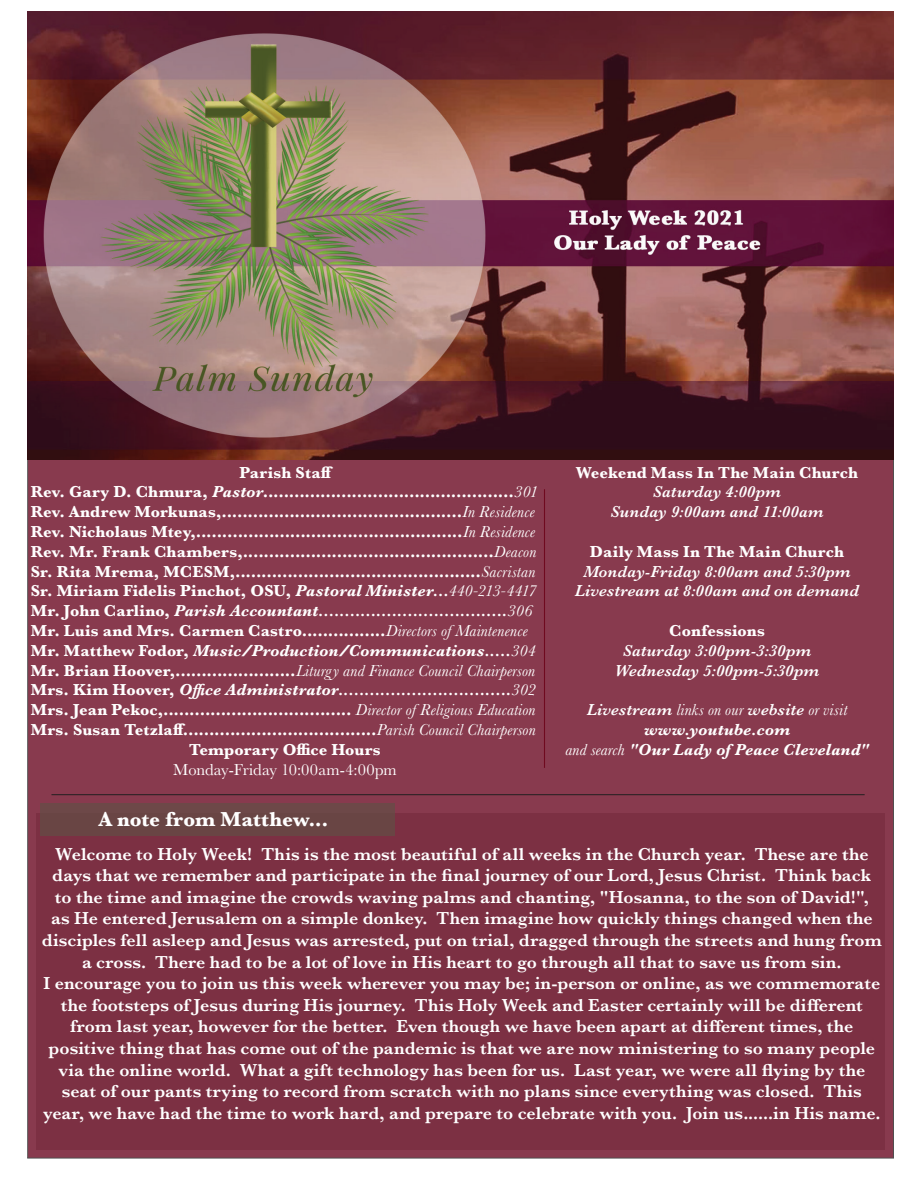
<style>
.page{position:relative;width:918px;height:1188px;background:#fff}
.page>*{position:absolute;margin:0;border:0;box-sizing:border-box;transform-origin:0 0}
.t1{font:700 21px "Baskerville";letter-spacing:.005em;color:#fff}
.t2{font:600 18px/21.6px "Baskerville";letter-spacing:.005em;color:#fff;text-align:center}
.t3{font:700 16.5px "Baskerville";letter-spacing:.01em;color:#fff}
.t4{font:italic 700 16.5px/19.8px "Baskerville";letter-spacing:.01em;color:#fff;text-align:center}
.t5{font:italic 600 16.5px/19.8px "Baskerville";letter-spacing:.015em;color:#fff;text-align:center}
.t6{font:16.5px "Baskerville";letter-spacing:-.01em;color:#fff}
.t7{font:16.5px "Myriad Pro";color:#fff}
.s1{font-style:italic}
.s2{font-weight:400;font-style:italic}
.s3{font-style:normal}
.s4{font-weight:400}
.s5{font-weight:600}
</style>
<div class="page">
<div style="left:28px;top:448px;width:866px;height:710px;background:#883a4e"></div>
<div style="left:36px;top:813px;width:849px;height:337px;background:#7c3043"></div>
<div style="left:40px;top:803px;width:354px;height:33px;background:#694544"></div>
<hr style="left:51px;top:794px;width:814px;height:1px;background:#231f20">
<img style="left:27px;top:12px;width:866px;height:448px">
<p class="t3" style="left:240px;top:461px;width:96px">Parish Staff</p>
<p class="t3" style="left:31px;top:481px;width:509px">Rev. Gary D. Chmura, <span class="s1">Pastor</span>................................................<span class="s2">301</span></p>
<p class="t3" style="left:31px;top:500px;width:505px">Rev. Andrew Morkunas,..............................................<span class="s2">In Residence</span></p>
<p class="t3" style="left:31px;top:520px;width:506px">Rev. Nicholaus Mtey,...................................................<span class="s2">In Residence</span></p>
<p class="t3" style="left:31px;top:540px;width:507px">Rev. Mr. Frank Chambers,................................................<span class="s2">Deacon</span></p>
<p class="t3" style="left:31px;top:560px;width:506px">Sr. Rita Mrema, MCESM,...............................................<span class="s2">Sacristan</span></p>
<p class="t3" style="left:31px;top:580px;width:508px">Sr. Miriam Fidelis Pinchot, OSU, <span class="s1">Pastoral Minister...</span><span class="s2">440-213-4417</span></p>
<p class="t4" style="left:31px;top:601px;width:503px"><span class="s3">Mr. John Carlino,</span> Parish Accountant....................................<span class="s4">306</span></p>
<p class="t3" style="left:31px;top:619px;width:498px">Mr. Luis and Mrs. Carmen Castro................<span class="s2">Directors of Maintenence</span></p>
<p class="t4" style="left:31px;top:641px;width:506px"><span class="s3">Mr. Matthew Fodor,</span> Music/Production/Communications.....<span class="s4">304</span></p>
<p class="t3" style="left:31px;top:659px;width:506px">Mr. Brian Hoover,.......................<span class="s2">Liturgy and Finance Council Chairperson</span></p>
<p class="t4" style="left:31px;top:680px;width:507px"><span class="s3">Mrs. Kim Hoover,</span> Office Administrator.................................<span class="s4">302</span></p>
<p class="t3" style="left:31px;top:698px;width:506px">Mrs. Jean Pekoc,.................................... <span class="s2">Director of Religious Education</span></p>
<p class="t3" style="left:31px;top:718px;width:507px">Mrs. Susan Tetzlaff.....................................<span class="s2">Parish Council Chairperson</span></p>
<p class="t3" style="left:189px;top:738px;width:193px">Temporary Office Hours</p>
<p class="t6" style="left:173px;top:759px;width:225px">Monday-Friday 10:00am-4:00pm</p>
<p class="t3" style="left:576px;top:461px;width:284px">Weekend Mass In The Main Church</p>
<p class="t5" style="left:610px;top:482px;width:215px">Saturday 4:00pm<br>Sunday 9:00am and 11:00am</p>
<p class="t3" style="left:590px;top:540px;width:256px">Daily Mass In The Main Church</p>
<p class="t5" style="left:575px;top:561px;width:286px">Monday-Friday 8:00am and 5:30pm<br>Livestream at 8:00am and on demand</p>
<p class="t3" style="left:669px;top:619px;width:97px">Confessions</p>
<p class="t5" style="left:615px;top:641px;width:206px">Saturday 3:00pm-3:30pm<br>Wednesday 5:00pm-5:30pm</p>
<p class="t4" style="left:565px;top:700px;width:305px"><span class="s5">Livestream</span> <span class="s4">links on our</span> <span class="s5">website</span> <span class="s4">or visit </span>www.youtube.com<br><span class="s4">and search</span> "Our Lady of Peace Cleveland"</p>
<p class="t1" style="left:99px;top:805px;width:231px">A note from Matthew...</p>
<p class="t2" style="left:42px;top:843px;width:842px">Welcome to Holy Week! This is the most beautiful of all weeks in the Church year. These are the days that we remember and participate in the final journey of our Lord, Jesus Christ. Think back to the time and imagine the crowds waving palms and chanting, "Hosanna, to the son of David!",<br>as He entered Jerusalem on a simple donkey. Then imagine how quickly things changed when the disciples fell asleep and Jesus was arrested, put on trial, dragged through the streets and hung from a cross. There had to be a lot of love in His heart to go through all that to save us from sin.<br>I encourage you to join us this week wherever you may be; in-person or online, as we commemorate the footsteps of Jesus during His journey. This Holy Week and Easter certainly will be different from last year, however for the better. Even though we have been apart at different times, the positive thing that has come out of the pandemic is that we are now ministering to so many people via the online world. What a gift technology has been for us. Last year, we were all flying by the seat of our pants trying to record from scratch with no plans since everything was closed. This year, we have had the time to work hard, and prepare to celebrate with you. Join us......in His name.</p>
<p class="t7" style="left:837px;top:1111px;width:10px">1</p>
</div>
